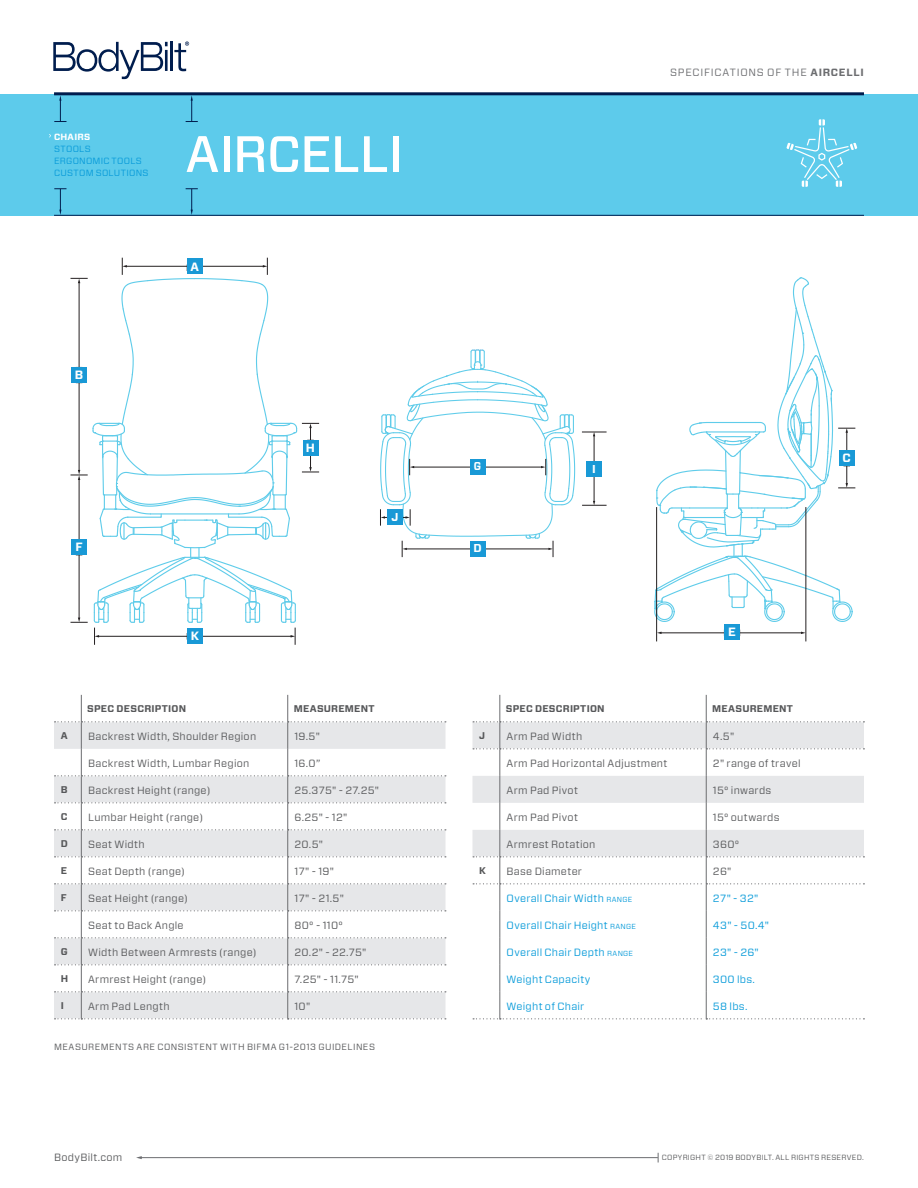
<style>
.page{position:relative;width:918px;height:1188px;background:#fff}
.page>*{position:absolute;margin:0;border:0;box-sizing:border-box;transform-origin:0 0}
.t1{font:500 51px "Forza";letter-spacing:-.01em;color:#fff}
.t2{font:700 12px "Forza";color:#fff}
.t3{font:700 11.4px "Forza";color:#fff}
.t4{font:700 11.4px "Forza";color:#fff;scale:.9 1}
.BB_Body___Small_Text{font:10.5px "Forza";letter-spacing:.03em;color:#57585a}
.BB_Body___Small_Text-2{font:10.5px "Forza";letter-spacing:.02em;color:#069ad9}
.t5{font:10.5px "Forza";letter-spacing:.075em;color:#6c6d70}
.BB_Table___Header{font:700 9.75px "Forza";letter-spacing:.025em;color:#57585a}
.BB_Body___Small_Text-3{font:9px "Forza";letter-spacing:.055em;color:#57585a}
.t6{font:9px/12px "Forza";letter-spacing:.03em;color:#069ad9}
.t7{font:700 9px "Forza";letter-spacing:.025em;color:#fff}
.t8{font:7.5px "Forza";letter-spacing:.035em;color:#57585a}
.s1{font-weight:700}
.s2{font-size:7.35px}
</style>
<div class="page">
<div style="left:0;top:94px;width:918px;height:121px;background:#5dcbeb"></div>
<svg style="left:54px;top:95px;width:12px;height:27px"></svg>
<svg style="left:53px;top:42px;width:115px;height:37px"></svg>
<hr style="left:165px;top:50px;width:3px;height:21px;background:#001d4e">
<hr style="left:171px;top:42px;width:2px;height:29px;background:#001d4e">
<svg style="left:174px;top:41px;width:15px;height:30px"></svg>
<svg style="left:786px;top:119px;width:71px;height:68px"></svg>
<hr style="left:54px;top:92px;width:810px;height:3px;background:#001d4e">
<hr style="left:54px;top:215px;width:810px;height:1px;background:#001d4e">
<hr style="left:141px;top:1157px;width:517px;height:1px;background:#6c6d70">
<svg style="left:136px;top:1156px;width:6px;height:3px"></svg>
<svg style="left:186px;top:95px;width:12px;height:27px"></svg>
<svg style="left:186px;top:188px;width:12px;height:27px"></svg>
<svg style="left:54px;top:188px;width:12px;height:27px"></svg>
<svg style="left:55px;top:695px;width:391px;height:324px"></svg>
<svg style="left:473px;top:695px;width:391px;height:324px"></svg>
<hr style="left:740px;top:633px;width:62px;height:1px;background:#231f20">
<hr style="left:661px;top:633px;width:63px;height:1px;background:#231f20">
<div style="left:724px;top:624px;width:16px;height:16px;background:#1999d6"></div>
<svg style="left:654px;top:277px;width:201px;height:346px"></svg>
<hr style="left:806px;top:507px;width:1px;height:134px;background:#231f20">
<hr style="left:656px;top:507px;width:1px;height:134px;background:#231f20">
<div style="left:586px;top:461px;width:16px;height:15px;background:#1999d6"></div>
<svg style="left:380px;top:349px;width:196px;height:208px"></svg>
<svg style="left:582px;top:476px;width:25px;height:30px"></svg>
<svg style="left:582px;top:432px;width:25px;height:29px"></svg>
<svg style="left:71px;top:258px;width:248px;height:387px"></svg>
<div style="left:71px;top:367px;width:16px;height:16px;background:#1999d6"></div>
<div style="left:187px;top:258px;width:16px;height:16px;background:#1999d6"></div>
<div style="left:303px;top:440px;width:16px;height:16px;background:#1999d6"></div>
<div style="left:71px;top:539px;width:16px;height:16px;background:#1999d6"></div>
<div style="left:187px;top:628px;width:16px;height:16px;background:#1999d6"></div>
<p class="t7" style="left:54px;top:131px;width:38px">CHAIRS</p>
<p class="t6" style="left:54px;top:143px;width:96px">STOOLS<br>ERGONOMIC TOOLS<br>CUSTOM SOLUTIONS</p>
<h1 class="t1" style="left:186px;top:120px;width:219px">AIRCELLI</h1>
<p class="t2" style="left:191px;top:258px;width:10px">A</p>
<p class="t2" style="left:75px;top:367px;width:10px">B</p>
<p class="t2" style="left:75px;top:539px;width:9px">F</p>
<p class="t2" style="left:191px;top:628px;width:10px">K</p>
<p class="t2" style="left:306px;top:440px;width:11px">H</p>
<p class="t3" style="left:391px;top:509px;width:9px">J</p>
<p class="BB_Table___Header" style="left:87px;top:702px;width:100px">SPEC DESCRIPTION</p>
<p class="BB_Table___Header" style="left:294px;top:702px;width:82px">MEASUREMENT</p>
<p class="BB_Table___Header" style="left:61px;top:729px;width:8px">A</p>
<p class="BB_Body___Small_Text" style="left:88px;top:729px;width:170px">Backrest Width, Shoulder Region</p>
<p class="BB_Body___Small_Text" style="left:294px;top:729px;width:27px">19.5"</p>
<p class="BB_Body___Small_Text" style="left:88px;top:756px;width:163px">Backrest Width, Lumbar Region</p>
<p class="BB_Body___Small_Text" style="left:294px;top:756px;width:28px">16.0”</p>
<p class="BB_Table___Header" style="left:61px;top:783px;width:8px">B</p>
<p class="BB_Body___Small_Text" style="left:88px;top:783px;width:124px">Backrest Height (range)</p>
<p class="BB_Body___Small_Text" style="left:294px;top:783px;width:86px">25.375" - 27.25"</p>
<p class="BB_Table___Header" style="left:61px;top:810px;width:8px">C</p>
<p class="BB_Body___Small_Text" style="left:88px;top:810px;width:117px">Lumbar Height (range)</p>
<p class="BB_Body___Small_Text" style="left:294px;top:810px;width:54px">6.25" - 12"</p>
<p class="BB_Table___Header" style="left:61px;top:837px;width:9px">D</p>
<p class="BB_Body___Small_Text" style="left:88px;top:837px;width:58px">Seat Width</p>
<p class="BB_Body___Small_Text" style="left:294px;top:837px;width:30px">20.5"</p>
<p class="BB_Table___Header" style="left:61px;top:864px;width:8px">E</p>
<p class="BB_Body___Small_Text" style="left:88px;top:864px;width:98px">Seat Depth (range)</p>
<p class="BB_Body___Small_Text" style="left:294px;top:864px;width:41px">17" - 19"</p>
<p class="BB_Table___Header" style="left:61px;top:891px;width:7px">F</p>
<p class="BB_Body___Small_Text" style="left:88px;top:891px;width:101px">Seat Height (range)</p>
<p class="BB_Body___Small_Text" style="left:294px;top:891px;width:51px">17" - 21.5"</p>
<p class="BB_Body___Small_Text" style="left:88px;top:918px;width:97px">Seat to Back Angle</p>
<p class="BB_Body___Small_Text" style="left:294px;top:918px;width:50px">80° - 110°</p>
<p class="BB_Table___Header" style="left:61px;top:945px;width:8px">G</p>
<p class="BB_Body___Small_Text" style="left:88px;top:945px;width:170px">Width Between Armrests (range)</p>
<p class="BB_Body___Small_Text" style="left:294px;top:945px;width:73px">20.2" - 22.75"</p>
<p class="BB_Table___Header" style="left:61px;top:972px;width:9px">H</p>
<p class="BB_Body___Small_Text" style="left:88px;top:972px;width:120px">Armrest Height (range)</p>
<p class="BB_Body___Small_Text" style="left:294px;top:972px;width:66px">7.25" - 11.75"</p>
<p class="BB_Table___Header" style="left:61px;top:999px;width:5px">I</p>
<p class="BB_Body___Small_Text" style="left:88px;top:999px;width:83px">Arm Pad Length</p>
<p class="BB_Body___Small_Text" style="left:294px;top:999px;width:17px">10"</p>
<p class="BB_Body___Small_Text-3" style="left:54px;top:1041px;width:323px">MEASUREMENTS ARE CONSISTENT WITH BIFMA G1-2013 GUIDELINES</p>
<p class="BB_Body___Small_Text" style="left:54px;top:1151px;width:70px">BodyBilt.com</p>
<p class="t5" style="left:670px;top:65px;width:195px">SPECIFICATIONS OF THE <span class="s1">AIRCELLI</span></p>
<p class="t4" style="left:474px;top:459px;width:10px">G</p>
<p class="t3" style="left:474px;top:541px;width:10px">D</p>
<p class="t3" style="left:592px;top:461px;width:5px">I</p>
<p class="t2" style="left:728px;top:624px;width:9px">E</p>
<p class="BB_Table___Header" style="left:506px;top:702px;width:100px">SPEC DESCRIPTION</p>
<p class="BB_Table___Header" style="left:712px;top:702px;width:82px">MEASUREMENT</p>
<p class="t2" style="left:843px;top:450px;width:10px">C</p>
<p class="BB_Table___Header" style="left:479px;top:729px;width:8px">J</p>
<p class="BB_Body___Small_Text" style="left:507px;top:729px;width:77px">Arm Pad Width</p>
<p class="BB_Body___Small_Text" style="left:713px;top:729px;width:23px">4.5"</p>
<p class="BB_Body___Small_Text" style="left:507px;top:756px;width:162px">Arm Pad Horizontal Adjustment</p>
<p class="BB_Body___Small_Text" style="left:713px;top:756px;width:89px">2" range of travel</p>
<p class="BB_Body___Small_Text" style="left:507px;top:783px;width:73px">Arm Pad Pivot</p>
<p class="BB_Body___Small_Text" style="left:713px;top:783px;width:60px">15° inwards</p>
<p class="BB_Body___Small_Text" style="left:507px;top:810px;width:73px">Arm Pad Pivot</p>
<p class="BB_Body___Small_Text" style="left:713px;top:810px;width:68px">15° outwards</p>
<p class="BB_Body___Small_Text" style="left:507px;top:837px;width:90px">Armrest Rotation</p>
<p class="BB_Body___Small_Text" style="left:713px;top:837px;width:28px">360°</p>
<p class="BB_Table___Header" style="left:479px;top:864px;width:8px">K</p>
<p class="BB_Body___Small_Text" style="left:507px;top:864px;width:77px">Base Diameter</p>
<p class="BB_Body___Small_Text" style="left:713px;top:864px;width:20px">26"</p>
<p class="BB_Body___Small_Text-2" style="left:507px;top:891px;width:127px">Overall Chair Width <span class="s2">RANGE</span></p>
<p class="BB_Body___Small_Text-2" style="left:713px;top:891px;width:47px">27" - 32"</p>
<p class="BB_Body___Small_Text-2" style="left:507px;top:918px;width:131px">Overall Chair Height <span class="s2">RANGE</span></p>
<p class="BB_Body___Small_Text-2" style="left:713px;top:918px;width:57px">43" - 50.4"</p>
<p class="BB_Body___Small_Text-2" style="left:507px;top:945px;width:128px">Overall Chair Depth <span class="s2">RANGE</span></p>
<p class="BB_Body___Small_Text-2" style="left:713px;top:945px;width:47px">23" - 26"</p>
<p class="BB_Body___Small_Text-2" style="left:507px;top:972px;width:85px">Weight Capacity</p>
<p class="BB_Body___Small_Text-2" style="left:713px;top:972px;width:43px">300 lbs.</p>
<p class="BB_Body___Small_Text-2" style="left:507px;top:999px;width:79px">Weight of Chair</p>
<p class="BB_Body___Small_Text-2" style="left:713px;top:999px;width:36px">58 lbs.</p>
<p class="t8" style="left:662px;top:1152px;width:204px">COPYRIGHT © 2019 BODYBILT. ALL RIGHTS RESERVED.</p>
</div>
